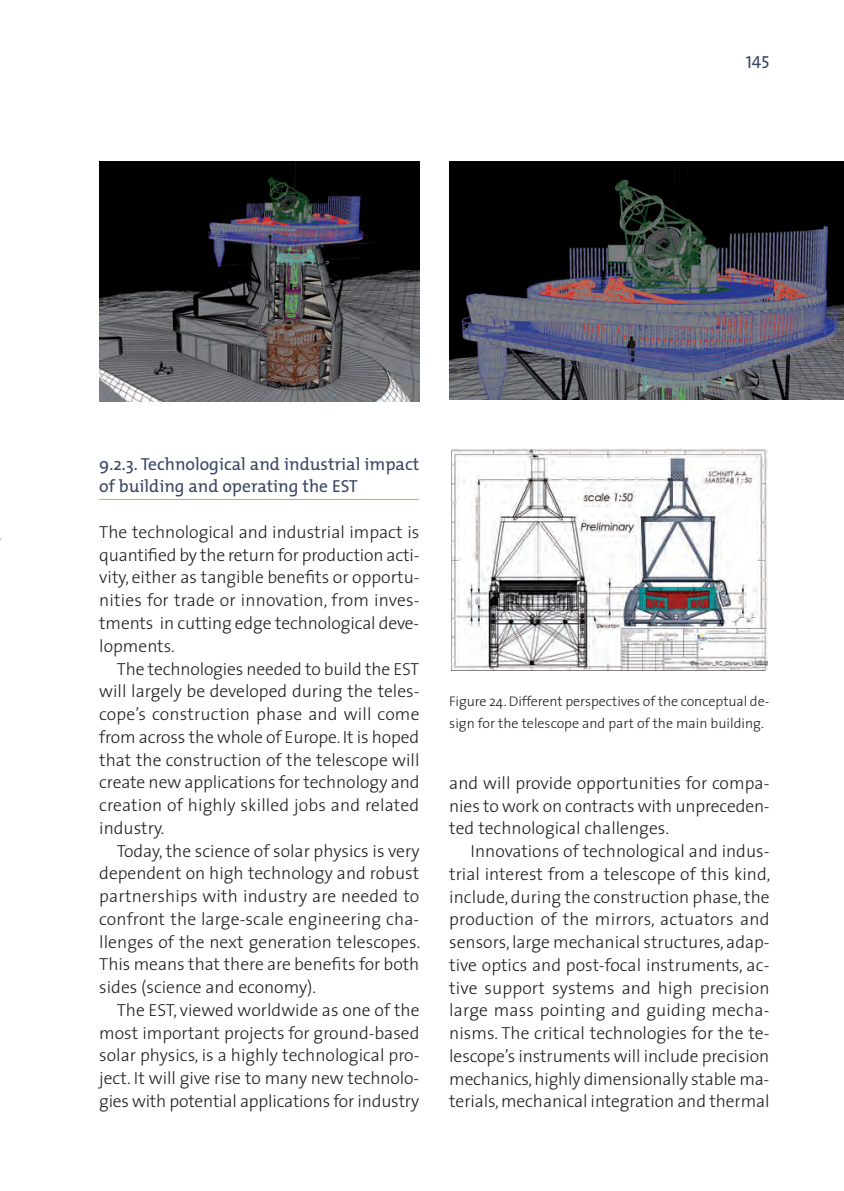
<style>
.page{position:relative;width:844px;height:1191px;background:#fff}
.page>*{position:absolute;margin:0;border:0;box-sizing:border-box;transform-origin:0 0}
.t1{font:300 17.5px "The Sans";color:#231f20}
.t2{font:17.5px/22.8px "The Mix";color:#394765}
.t3{font:17.5px "The Mix Caps";color:#394765}
.t4{font:300 14px/22.8px "The Sans";letter-spacing:-.005em;color:#231f20}
</style>
<div class="page">
<hr style="left:99px;top:499px;width:320px;height:1px;background:#e3a039">
<img style="left:451px;top:448px;width:316px;height:222px">
<img style="left:99px;top:161px;width:320px;height:241px">
<img style="left:449px;top:161px;width:394px;height:238px">
<p class="t3" style="left:745px;top:47px;width:25px">145</p>
<p class="t2" style="left:99px;top:452px;width:321px">9.2.3. Technological and industrial impact of building and operating the EST</p>
<p class="t1" style="left:99px;top:517px;width:321px">The technological and industrial impact is</p>
<p class="t1" style="left:99px;top:540px;width:321px">quantified by the return for production acti -</p>
<p class="t1" style="left:99px;top:563px;width:321px">vity, either as tangible benefits or opportu-</p>
<p class="t1" style="left:99px;top:586px;width:321px">nities for trade or innovation, from inves -</p>
<p class="t1" style="left:99px;top:608px;width:321px">tments in cutting edge technological deve -</p>
<p class="t1" style="left:99px;top:631px;width:77px">lopments.</p>
<p class="t1" style="left:117px;top:654px;width:304px">The technologies needed to build the EST</p>
<p class="t1" style="left:99px;top:677px;width:321px">will largely be developed during the teles-</p>
<p class="t1" style="left:99px;top:699px;width:321px">cope’s construction phase and will come</p>
<p class="t1" style="left:99px;top:722px;width:321px">from across the whole of Europe. It is hoped</p>
<p class="t1" style="left:99px;top:745px;width:321px">that the construction of the telescope will</p>
<p class="t1" style="left:99px;top:768px;width:321px">create new applications for technology and</p>
<p class="t1" style="left:99px;top:790px;width:321px">creation of highly skilled jobs and related</p>
<p class="t1" style="left:99px;top:813px;width:66px">industry.</p>
<p class="t1" style="left:117px;top:836px;width:304px">Today, the science of solar physics is very</p>
<p class="t1" style="left:99px;top:859px;width:321px">dependent on high technology and robust</p>
<p class="t1" style="left:99px;top:881px;width:321px">partnerships with industry are needed to</p>
<p class="t1" style="left:99px;top:904px;width:321px">confront the large-scale engineering cha-</p>
<p class="t1" style="left:99px;top:927px;width:322px">llenges of the next generation telescopes.</p>
<p class="t1" style="left:99px;top:950px;width:321px">This means that there are benefits for both</p>
<p class="t1" style="left:99px;top:972px;width:218px">sides (science and economy).</p>
<p class="t1" style="left:117px;top:995px;width:304px">The EST, viewed worldwide as one of the</p>
<p class="t1" style="left:99px;top:1018px;width:321px">most important projects for ground-based</p>
<p class="t1" style="left:99px;top:1041px;width:321px">solar physics, is a highly technological pro-</p>
<p class="t1" style="left:99px;top:1063px;width:321px">ject. It will give rise to many new technolo-</p>
<p class="t1" style="left:99px;top:1086px;width:321px">gies with potential applications for industry</p>
<p class="t4" style="left:449px;top:689px;width:321px">Figure 24. Different perspectives of the conceptual de&shy;sign for the telescope and part of the main building.</p>
<p class="t1" style="left:449px;top:768px;width:321px">and will provide opportunities for compa-</p>
<p class="t1" style="left:449px;top:791px;width:322px">nies to work on contracts with unpreceden-</p>
<p class="t1" style="left:449px;top:814px;width:221px">ted technological challenges.</p>
<p class="t1" style="left:470px;top:836px;width:300px">Innovations of technological and indus-</p>
<p class="t1" style="left:449px;top:859px;width:322px">trial interest from a telescope of this kind,</p>
<p class="t1" style="left:449px;top:882px;width:322px">include, during the construction phase, the</p>
<p class="t1" style="left:449px;top:905px;width:321px">production of the mirrors, actuators and</p>
<p class="t1" style="left:449px;top:927px;width:322px">sensors, large mechanical structures, adap-</p>
<p class="t1" style="left:449px;top:950px;width:321px">tive optics and post-focal instruments, ac-</p>
<p class="t1" style="left:449px;top:973px;width:321px">tive support systems and high precision</p>
<p class="t1" style="left:449px;top:996px;width:321px">large mass pointing and guiding mecha-</p>
<p class="t1" style="left:449px;top:1018px;width:321px">nisms. The critical technologies for the te-</p>
<p class="t1" style="left:449px;top:1041px;width:321px">lescope’s instruments will include precision</p>
<p class="t1" style="left:449px;top:1064px;width:321px">mechanics, highly dimensionally stable ma-</p>
<p class="t1" style="left:449px;top:1087px;width:322px">terials, mechanical integration and thermal</p>
</div>
